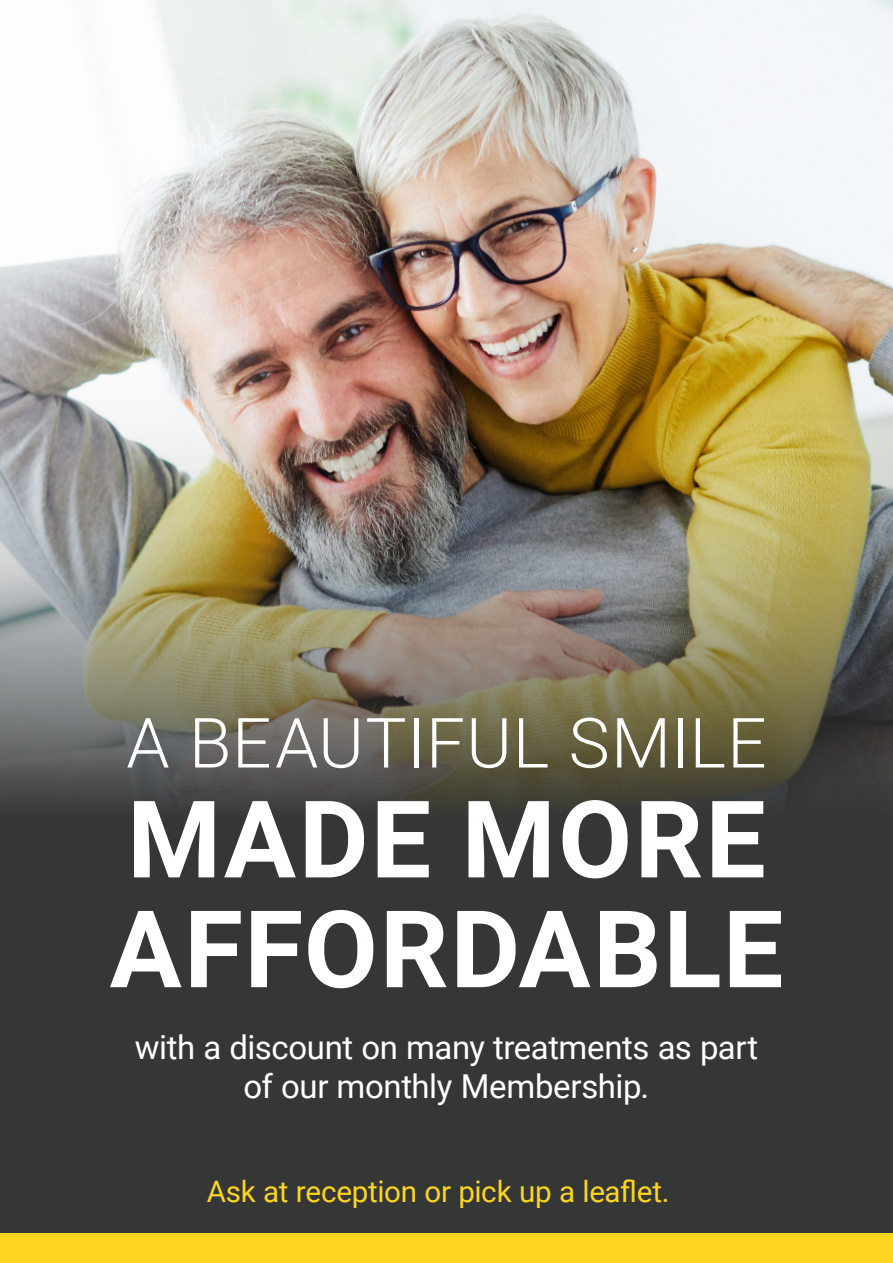
<style>
.page{position:relative;width:893px;height:1263px;background:#fff}
.page>*{position:absolute;margin:0;border:0;box-sizing:border-box;transform-origin:0 0}
.t1{font:700 107.25px/109.8px "Roboto";letter-spacing:.02em;color:#fff}
.t2{font:300 69.3px "Roboto";letter-spacing:.01em;color:#fff}
.t3{font:32.92px/39.5px "Roboto";letter-spacing:-.01em;color:#fff;text-align:center}
.t4{font:29.62px "Roboto";letter-spacing:-.01em;color:#fdd51f}
</style>
<div class="page">
<div style="left:0;top:1231px;width:893px;height:32px;background:#fdd51f"></div>
<img style="left:0;top:0;width:893px;height:312px">
<img style="left:0;top:312px;width:893px;height:921px">
<div style="left:0;top:951px;width:893px;height:280px;background:#353737"></div>
<h2 class="t2" style="left:126px;top:694px;width:642px">A BEAUTIFUL SMILE</h2>
<h1 class="t1" style="left:110px;top:780px;width:675px">MADE MORE<br>AFFORDABLE</h1>
<p class="t3" style="left:135px;top:1026px;width:625px">with a discount on many treatments as part of our monthly Membership.</p>
<p class="t4" style="left:207px;top:1171px;width:464px">Ask at reception or pick up a leaflet.</p>
</div>
